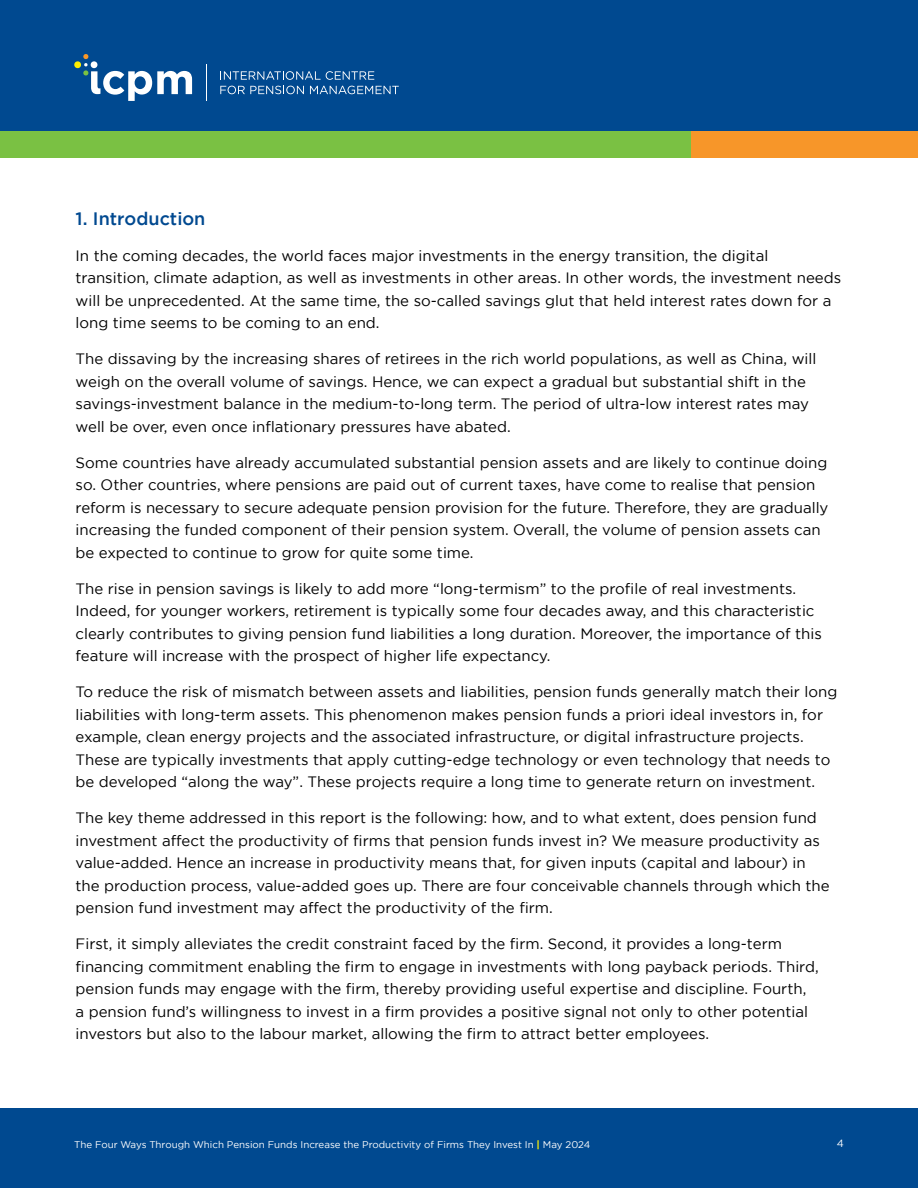
<style>
.page{position:relative;width:918px;height:1188px;background:#fff}
.page>*{position:absolute;margin:0;border:0;box-sizing:border-box;transform-origin:0 0}
.Title_2{font:500 18px "Gotham";color:#004990}
.Body{font:15px/22.5px "Gotham";color:#000}
.t1{font:10.5px "Gotham";color:#fff}
.t2{font:9.75px "Gotham";color:#fff}
.s1{font-weight:700;color:#fff000}
</style>
<div class="page">
<div style="left:0;top:0;width:918px;height:131px;background:#004990"></div>
<svg style="left:220px;top:71px;width:154px;height:9px"></svg>
<svg style="left:220px;top:86px;width:84px;height:8px"></svg>
<svg style="left:310px;top:86px;width:89px;height:8px"></svg>
<hr style="left:206px;top:65px;width:1px;height:36px;background:#fff">
<svg style="left:74px;top:54px;width:118px;height:47px"></svg>
<div style="left:0;top:131px;width:691px;height:27px;background:#7ac143"></div>
<div style="left:691px;top:131px;width:227px;height:27px;background:#f79629"></div>
<div style="left:0;top:1108px;width:918px;height:80px;background:#004990"></div>
<p class="Title_2" style="left:76px;top:208px;width:131px">1. Introduction</p>
<p class="Body" style="left:76px;top:244px;width:767px">In the coming decades, the world faces major investments in the energy transition, the digital transition, climate adaption, as well as investments in other areas. In other words, the investment needs will be unprecedented. At the same time, the so-called savings glut that held interest rates down for a long time seems to be coming to an end.</p>
<p class="Body" style="left:76px;top:348px;width:742px">The dissaving by the increasing shares of retirees in the rich world populations, as well as China, will weigh on the overall volume of savings. Hence, we can expect a gradual but substantial shift in the savings-investment balance in the medium-to-long term. The period of ultra-low interest rates may well be over, even once inflationary pressures have abated.</p>
<p class="Body" style="left:76px;top:451px;width:754px">Some countries have already accumulated substantial pension assets and are likely to continue doing so. Other countries, where pensions are paid out of current taxes, have come to realise that pension reform is necessary to secure adequate pension provision for the future. Therefore, they are gradually increasing the funded component of their pension system. Overall, the volume of pension assets can be expected to continue to grow for quite some time.</p>
<p class="Body" style="left:76px;top:577px;width:748px">The rise in pension savings is likely to add more “long-termism” to the profile of real investments.<br>Indeed, for younger workers, retirement is typically some four decades away, and this characteristic clearly contributes to giving pension fund liabilities a long duration. Moreover, the importance of this feature will increase with the prospect of higher life expectancy.</p>
<p class="Body" style="left:76px;top:681px;width:763px">To reduce the risk of mismatch between assets and liabilities, pension funds generally match their long liabilities with long-term assets. This phenomenon makes pension funds a priori ideal investors in, for example, clean energy projects and the associated infrastructure, or digital infrastructure projects.<br>These are typically investments that apply cutting-edge technology or even technology that needs to be developed “along the way”. These projects require a long time to generate return on investment.</p>
<p class="Body" style="left:76px;top:807px;width:756px">The key theme addressed in this report is the following: how, and to what extent, does pension fund investment affect the productivity of firms that pension funds invest in? We measure productivity as value-added. Hence an increase in productivity means that, for given inputs (capital and labour) in the production process, value-added goes up. There are four conceivable channels through which the pension fund investment may affect the productivity of the firm.</p>
<p class="Body" style="left:76px;top:933px;width:745px">First, it simply alleviates the credit constraint faced by the firm. Second, it provides a long-term financing commitment enabling the firm to engage in investments with long payback periods. Third, pension funds may engage with the firm, thereby providing useful expertise and discipline. Fourth, a pension fund’s willingness to invest in a firm provides a positive signal not only to other potential investors but also to the labour market, allowing the firm to attract better employees.</p>
<p class="t2" style="left:74px;top:1139px;width:518px">The Four Ways Through Which Pension Funds Increase the Productivity of Firms They Invest In <span class="s1">|</span> May 2024</p>
<p class="t1" style="left:837px;top:1138px;width:9px">4</p>
</div>
